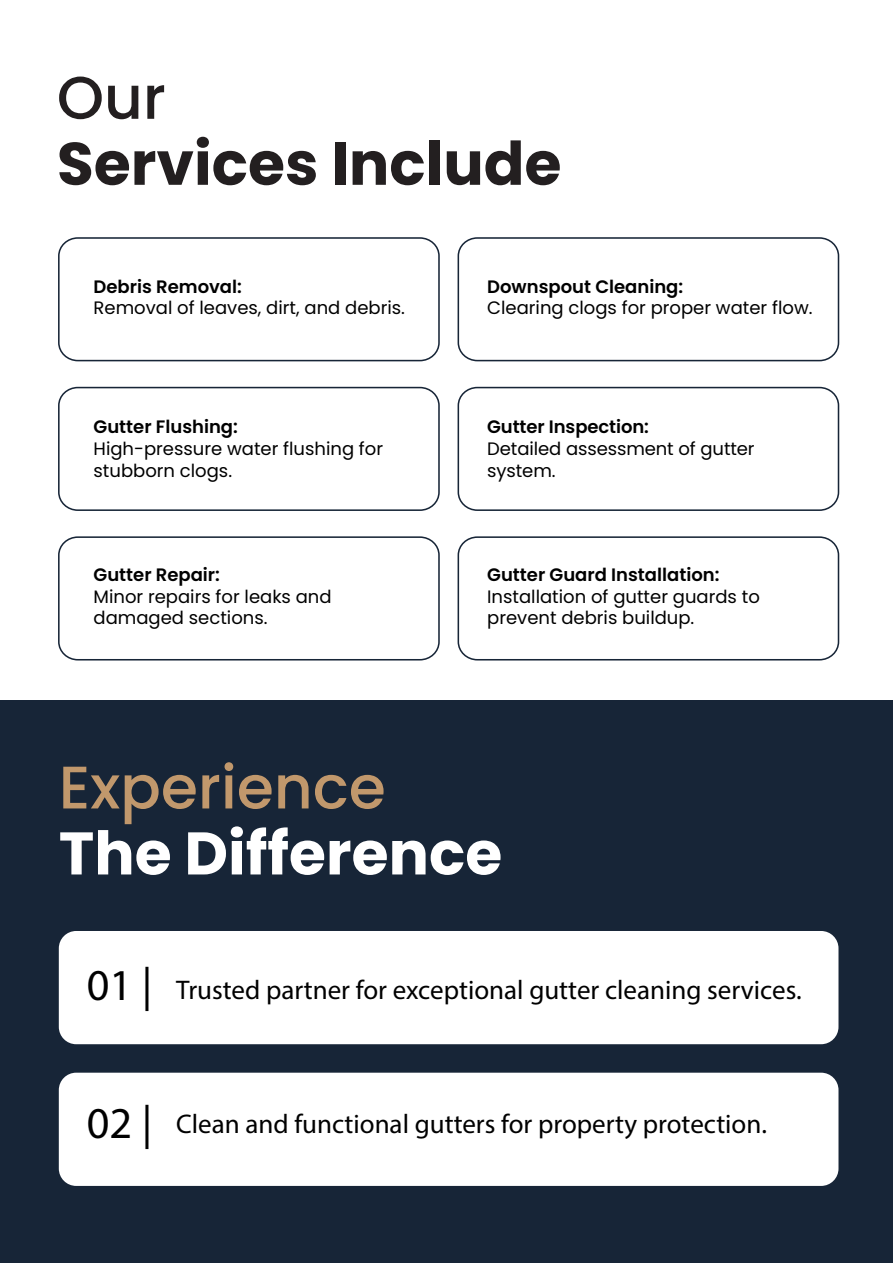
<style>
.page{position:relative;width:893px;height:1263px;background:#fff}
.page>*{position:absolute;margin:0;border:0;box-sizing:border-box;transform-origin:0 0}
.t1{font:700 60px "Poppins";color:#231f20}
.t2{font:700 60px "Poppins";color:#fff}
.t3{font:500 60px "Poppins";color:#c1986c}
.t4{font:500 60px "Poppins";color:#231f20}
.t5{font:44.25px "Myriad Pro";color:#000}
.t6{font:27px "Myriad Pro";color:#000}
.t7{font:18px/21.6px "Poppins";color:#000}
.t8{font:600 18px "Poppins";color:#000}
</style>
<div class="page">
<div style="left:0;top:701px;width:893px;height:562px;background:#172537"></div>
<div style="left:58px;top:237px;width:382px;height:124px;border:2px solid #172537;border-radius:19px"></div>
<div style="left:58px;top:387px;width:382px;height:124px;border:2px solid #172537;border-radius:19px"></div>
<div style="left:58px;top:536px;width:382px;height:124px;border:2px solid #172537;border-radius:19px"></div>
<div style="left:458px;top:237px;width:381px;height:124px;border:2px solid #172537;border-radius:19px"></div>
<div style="left:458px;top:387px;width:381px;height:124px;border:2px solid #172537;border-radius:19px"></div>
<div style="left:458px;top:536px;width:381px;height:124px;border:2px solid #172537;border-radius:19px"></div>
<div style="left:59px;top:931px;width:779px;height:113px;background:#fff;border-radius:17px"></div>
<div style="left:59px;top:1073px;width:779px;height:113px;background:#fff;border-radius:17px"></div>
<h1 class="t4" style="left:57px;top:63px;width:111px">Our</h1>
<h1 class="t1" style="left:57px;top:129px;width:506px">Services Include</h1>
<p class="t8" style="left:94px;top:276px;width:150px">Debris Removal:</p>
<p class="t7" style="left:94px;top:297px;width:313px">Removal of leaves, dirt, and debris.</p>
<p class="t8" style="left:94px;top:417px;width:146px">Gutter Flushing:</p>
<p class="t7" style="left:94px;top:438px;width:291px">High-pressure water flushing for stubborn clogs.</p>
<p class="t8" style="left:94px;top:564px;width:128px">Gutter Repair:</p>
<p class="t7" style="left:94px;top:586px;width:240px">Minor repairs for leaks and damaged sections.</p>
<p class="t8" style="left:487px;top:276px;width:198px">Downspout Cleaning:</p>
<p class="t7" style="left:487px;top:297px;width:327px">Clearing clogs for proper water flow.</p>
<p class="t8" style="left:487px;top:417px;width:163px">Gutter Inspection:</p>
<p class="t7" style="left:487px;top:438px;width:269px">Detailed assessment of gutter system.</p>
<p class="t8" style="left:487px;top:564px;width:234px">Gutter Guard Installation:</p>
<p class="t7" style="left:487px;top:586px;width:274px">Installation of gutter guards to prevent debris buildup.</p>
<h1 class="t3" style="left:59px;top:753px;width:328px">Experience</h1>
<h1 class="t2" style="left:59px;top:819px;width:445px">The Difference</h1>
<h2 class="t5" style="left:87px;top:958px;width:67px">01 |</h2>
<h3 class="t6" style="left:176px;top:973px;width:627px">Trusted partner for exceptional gutter cleaning services.</h3>
<h2 class="t5" style="left:87px;top:1096px;width:67px">02 |</h2>
<h3 class="t6" style="left:176px;top:1107px;width:592px">Clean and functional gutters for property protection.</h3>
</div>
